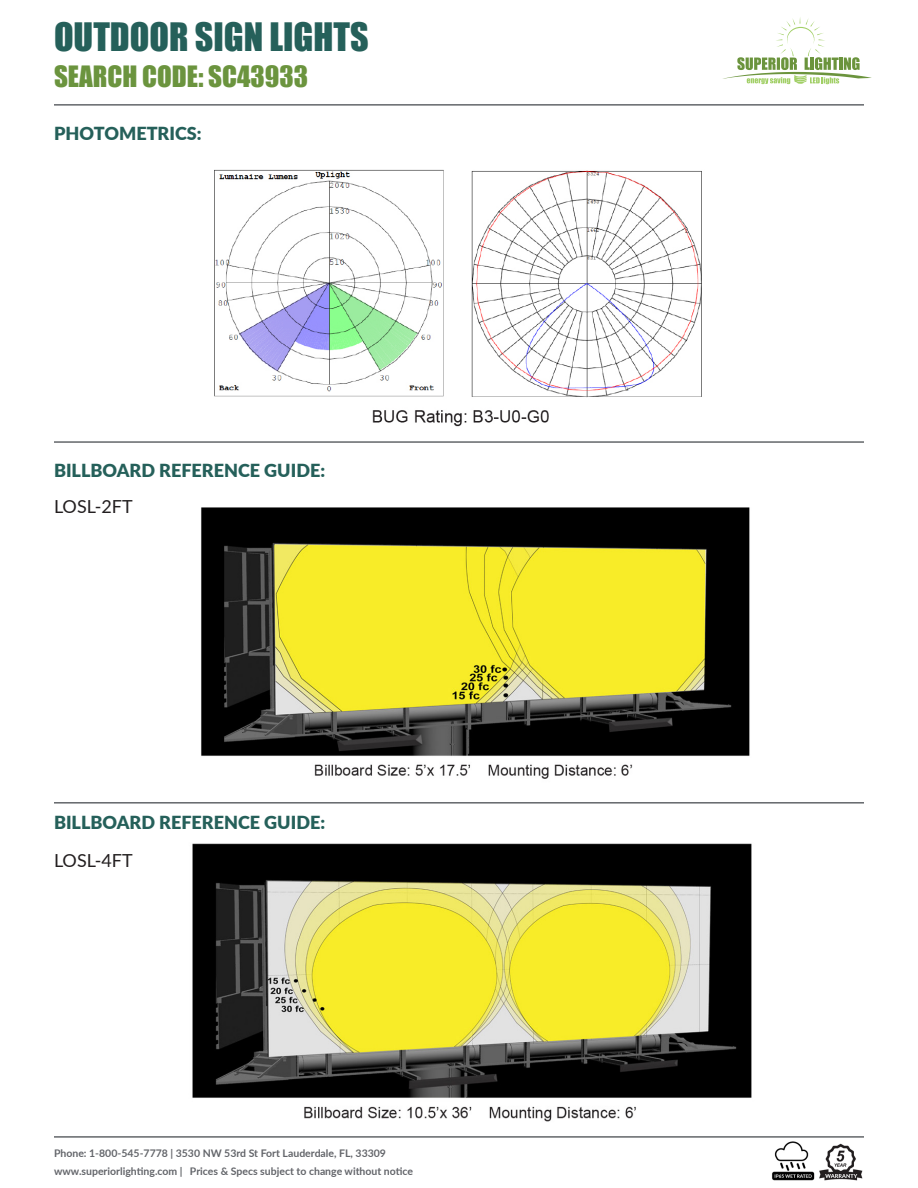
<style>
.page{position:relative;width:918px;height:1188px;background:#fff}
.page>*{position:absolute;margin:0;border:0;box-sizing:border-box;transform-origin:0 0}
.t1{font:36px "Impact";color:#25605a}
.t2{font:27px "Impact";color:#6b943e}
.t3{font:900 18px "Lato";color:#25605a}
.t4{font:18px "Lato";color:#231f20}
.t5{font:700 10.5px "Lato";color:#63656a}
</style>
<div class="page">
<img style="left:214px;top:169px;width:488px;height:258px">
<img style="left:772px;top:1141px;width:43px;height:40px">
<hr style="left:54px;top:104px;width:810px;height:2px;background:#63666a">
<hr style="left:54px;top:1136px;width:810px;height:2px;background:#63666a">
<svg style="left:723px;top:17px;width:149px;height:67px"></svg>
<img style="left:819px;top:1143px;width:44px;height:38px">
<hr style="left:54px;top:441px;width:810px;height:2px;background:#63666a">
<hr style="left:54px;top:802px;width:810px;height:2px;background:#63666a">
<img style="left:201px;top:507px;width:549px;height:272px">
<img style="left:192px;top:843px;width:560px;height:279px">
<p class="t1" style="left:54px;top:9px;width:316px">OUTDOOR SIGN LIGHTS</p>
<p class="t2" style="left:54px;top:55px;width:256px">SEARCH CODE: SC43933</p>
<p class="t3" style="left:54px;top:120px;width:149px">PHOTOMETRICS:</p>
<p class="t3" style="left:54px;top:457px;width:273px">BILLBOARD REFERENCE GUIDE:</p>
<p class="t4" style="left:54px;top:494px;width:80px">LOSL-2FT</p>
<p class="t3" style="left:54px;top:809px;width:273px">BILLBOARD REFERENCE GUIDE:</p>
<p class="t4" style="left:54px;top:847px;width:80px">LOSL-4FT</p>
<p class="t5" style="left:54px;top:1145px;width:334px">Phone: 1-800-545-7778 | 3530 NW 53rd St Fort Lauderdale, FL, 33309</p>
<p class="t5" style="left:54px;top:1163px;width:361px">www.superiorlighting.com | Prices &amp; Specs subject to change without notice</p>
</div>
